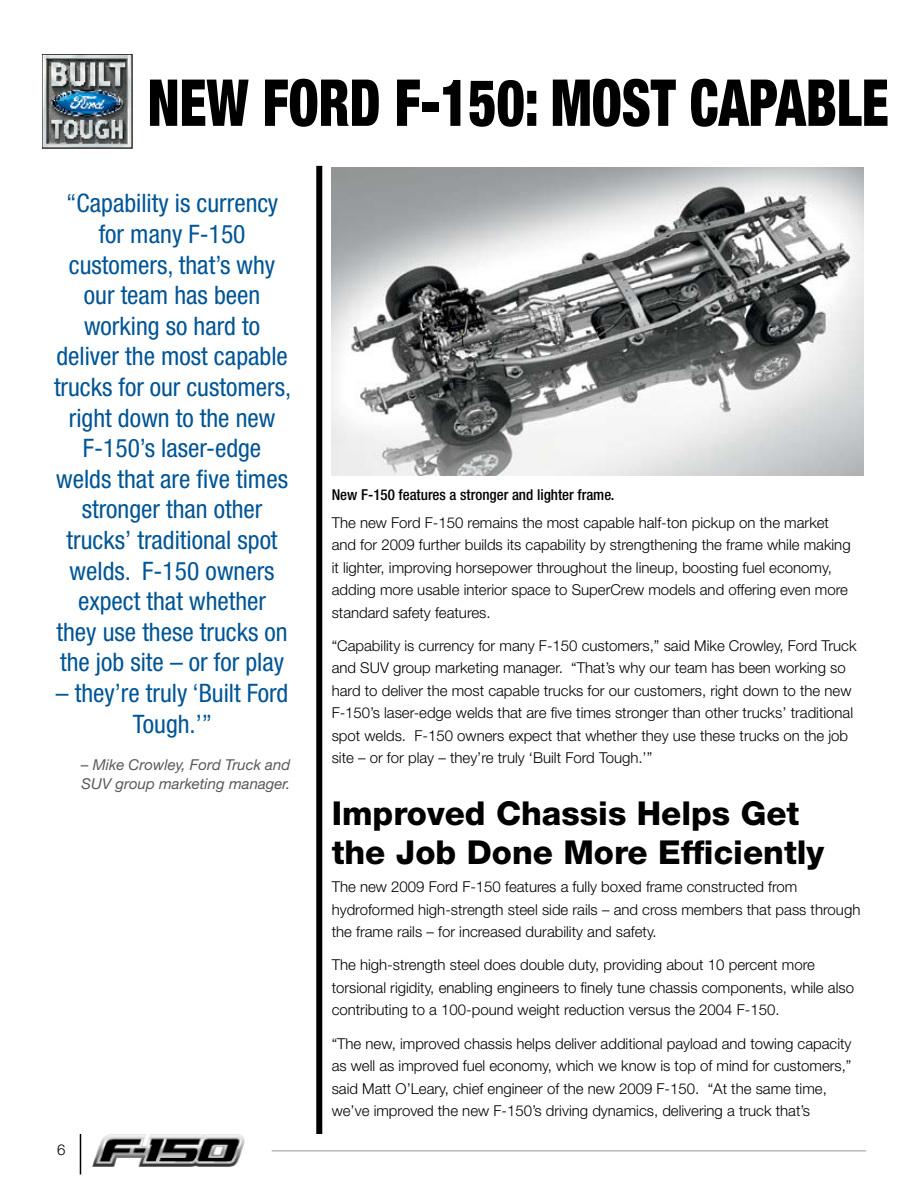
<style>
.page{position:relative;width:918px;height:1188px;background:#fff}
.page>*{position:absolute;margin:0;border:0;box-sizing:border-box;transform-origin:0 0}
.t1{font:900 condensed 64.8px "Helvetica Neue LT Std";color:#000;scale:.83 1}
.t2{font:800 33px/39.6px "Helvetica Neue LT Std";color:#000}
.t3{font:condensed 25.5px/30.6px "Helvetica Neue LT Std";color:#005596;text-align:center}
.t4{font:300 15px/22.5px "Helvetica Neue LT Std";color:#000}
.t5{font:italic 15px/19.5px "Helvetica Neue LT Std";color:#58595b}
.t6{font:500 condensed 15px "Helvetica Neue LT Std";color:#000}
</style>
<div class="page">
<img style="left:93px;top:1134px;width:152px;height:32px">
<hr style="left:80px;top:1134px;width:1px;height:40px;background:#000">
<hr style="left:272px;top:1150px;width:594px;height:1px;background:#939598">
<img style="left:42px;top:54px;width:90px;height:94px">
<img style="left:332px;top:168px;width:532px;height:308px">
<div style="left:316px;top:166px;width:6px;height:968px;background:#000"></div>
<h1 class="t1" style="left:148px;top:63px;width:895px">NEW FORD F-150: MOST CAPABLE</h1>
<p class="t3" style="left:54px;top:188px;width:239px">“Capability is currency for many F-150 customers, that’s why our team has been working so hard to deliver the most capable trucks for our customers, right down to the new<br>F-150’s laser-edge welds that are five times stronger than other trucks’ traditional spot welds. F-150 owners expect that whether<br>they use these trucks on the job site – or for play</p>
<h3 class="t3" style="left:56px;top:678px;width:234px">– they’re truly ‘Built Ford<br>Tough.’”</h3>
<p class="t5" style="left:81px;top:754px;width:211px">– Mike Crowley, Ford Truck and<br>SUV group marketing manager.</p>
<p class="t6" style="left:332px;top:485px;width:284px">New F-150 features a stronger and lighter frame.</p>
<p class="t4" style="left:332px;top:511px;width:520px">The new Ford F-150 remains the most capable half-ton pickup on the market and for 2009 further builds its capability by strengthening the frame while making it lighter, improving horsepower throughout the lineup, boosting fuel economy, adding more usable interior space to SuperCrew models and offering even more standard safety features.</p>
<p class="t4" style="left:332px;top:634px;width:526px">“Capability is currency for many F-150 customers,” said Mike Crowley, Ford Truck and SUV group marketing manager. “That’s why our team has been working so hard to deliver the most capable trucks for our customers, right down to the new F-150’s laser-edge welds that are five times stronger than other trucks’ traditional spot welds. F-150 owners expect that whether they use these trucks on the job site – or for play – they’re truly ‘Built Ford Tough.’”</p>
<h2 class="t2" style="left:332px;top:793px;width:494px">Improved Chassis Helps Get the Job Done More Efficiently</h2>
<p class="t4" style="left:332px;top:875px;width:530px">The new 2009 Ford F-150 features a fully boxed frame constructed from hydroformed high-strength steel side rails – and cross members that pass through the frame rails – for increased durability and safety.</p>
<p class="t4" style="left:332px;top:953px;width:524px">The high-strength steel does double duty, providing about 10 percent more torsional rigidity, enabling engineers to finely tune chassis components, while also contributing to a 100-pound weight reduction versus the 2004 F-150.</p>
<p class="t4" style="left:332px;top:1032px;width:521px">“The new, improved chassis helps deliver additional payload and towing capacity as well as improved fuel economy, which we know is top of mind for customers,” said Matt O’Leary, chief engineer of the new 2009 F-150. “At the same time, we’ve improved the new F-150’s driving dynamics, delivering a truck that’s</p>
</div>
